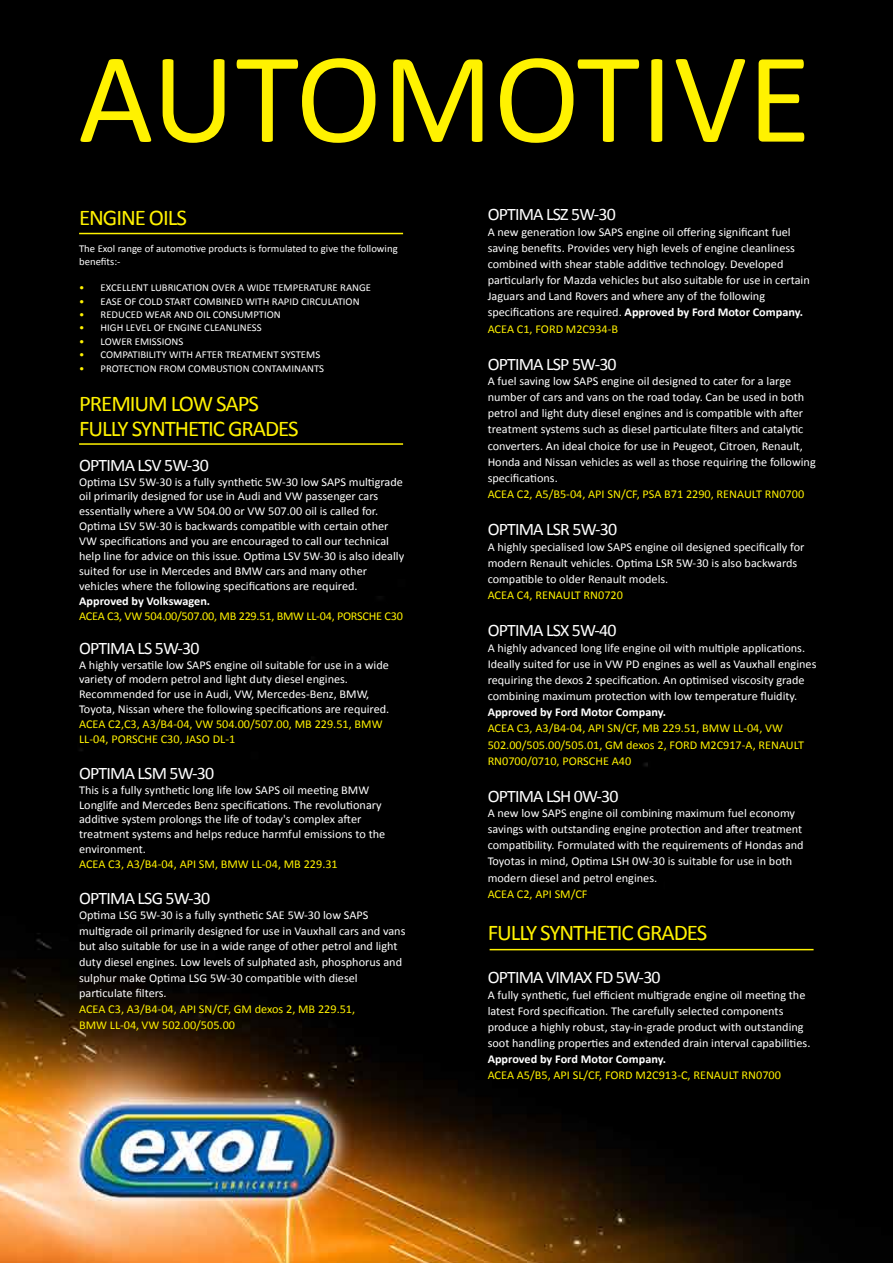
<style>
.page{position:relative;width:893px;height:1263px;background:#fff}
.page>*{position:absolute;margin:0;border:0;box-sizing:border-box;transform-origin:0 0}
.t1{font:130.05px "Calibri";letter-spacing:.005em;color:#fff200}
.t2{font:22.5px/25.3px "Calibri";letter-spacing:-.045em;color:#fff200}
.t3{font:17.55px "Calibri";letter-spacing:-.045em;color:#fff}
.t4{font:12px/16px "Calibri";color:#fff}
.t5{font:12px/16.4px "Calibri";color:#fff200}
.t6{font:700 12px "Calibri";color:#fff}
.t7{font:12px "Calibri";letter-spacing:-.02em;color:#fff200}
.t8{font:10.5px/13.4px "Calibri";color:#fff}
.s1{color:#fff200}
.s2{font-weight:700}
</style>
<div class="page">
<img style="left:0;top:1px;width:893px;height:1261px">
<hr style="left:79px;top:233px;width:324px;height:1px;background:#fff200">
<hr style="left:79px;top:443px;width:324px;height:2px;background:#fff200">
<hr style="left:490px;top:949px;width:324px;height:1px;background:#fff200">
<h1 class="t1" style="left:78px;top:18px;width:734px">AUTOMOTIVE</h1>
<h2 class="t2" style="left:79px;top:204px;width:109px">ENGINE OILS</h2>
<p class="t8" style="left:79px;top:241px;width:320px">The Exol range of automotive products is formulated to give the following benefits:-</p>
<p class="t8" style="left:79px;top:281px;width:294px"><span class="s1">•</span> EXCELLENT LUBRICATION OVER A WIDE TEMPERATURE RANGE</p>
<p class="t8" style="left:79px;top:294px;width:282px"><span class="s1">•</span> EASE OF COLD START COMBINED WITH RAPID CIRCULATION</p>
<p class="t8" style="left:79px;top:307px;width:203px"><span class="s1">•</span> REDUCED WEAR AND OIL CONSUMPTION</p>
<p class="t8" style="left:79px;top:321px;width:184px"><span class="s1">•</span> HIGH LEVEL OF ENGINE CLEANLINESS</p>
<p class="t8" style="left:79px;top:334px;width:106px"><span class="s1">•</span> LOWER EMISSIONS</p>
<p class="t8" style="left:79px;top:348px;width:243px"><span class="s1">•</span> COMPATIBILITY WITH AFTER TREATMENT SYSTEMS</p>
<p class="t8" style="left:79px;top:361px;width:247px"><span class="s1">•</span> PROTECTION FROM COMBUSTION CONTAMINANTS</p>
<h2 class="t2" style="left:79px;top:389px;width:221px">PREMIUM LOW SAPS<br>FULLY SYNTHETIC GRADES</h2>
<h3 class="t3" style="left:79px;top:454px;width:131px">OPTIMA LSV 5W-30</h3>
<p class="t4" style="left:79px;top:474px;width:327px;line-height:14.9px">Optima LSV 5W-30 is a fully synthetic 5W-30 low SAPS multigrade oil primarily designed for use in Audi and VW passenger cars essentially where a VW 504.00 or VW 507.00 oil is called for.<br>Optima LSV 5W-30 is backwards compatible with certain other VW specifications and you are encouraged to call our technical help line for advice on this issue. Optima LSV 5W-30 is also ideally suited for use in Mercedes and BMW cars and many other vehicles where the following specifications are required.</p>
<p class="t6" style="left:79px;top:593px;width:133px">Approved by Volkswagen.</p>
<p class="t7" style="left:79px;top:608px;width:325px">ACEA C3, VW 504.00/507.00, MB 229.51, BMW LL-04, PORSCHE C30</p>
<h3 class="t3" style="left:79px;top:637px;width:122px">OPTIMA LS 5W-30</h3>
<p class="t4" style="left:79px;top:656px;width:312px;line-height:14.9px">A highly versatile low SAPS engine oil suitable for use in a wide variety of modern petrol and light duty diesel engines.<br>Recommended for use in Audi, VW, Mercedes-Benz, BMW, Toyota, Nissan where the following specifications are required.</p>
<p class="t5" style="left:79px;top:716px;width:305px;line-height:15px">ACEA C2,C3, A3/B4-04, VW 504.00/507.00, MB 229.51, BMW<br>LL-04, PORSCHE C30, JASO DL-1</p>
<h3 class="t3" style="left:79px;top:762px;width:137px">OPTIMA LSM 5W-30</h3>
<p class="t4" style="left:79px;top:782px;width:308px;line-height:14.9px">This is a fully synthetic long life low SAPS oil meeting BMW Longlife and Mercedes Benz specifications. The revolutionary additive system prolongs the life of today's complex after treatment systems and helps reduce harmful emissions to the environment.</p>
<p class="t5" style="left:79px;top:855px;width:260px">ACEA C3, A3/B4-04, API SM, BMW LL-04, MB 229.31</p>
<h3 class="t3" style="left:79px;top:888px;width:133px">OPTIMA LSG 5W-30</h3>
<p class="t4" style="left:79px;top:907px;width:328px;line-height:15.6px">Optima LSG 5W-30 is a fully synthetic SAE 5W-30 low SAPS multigrade oil primarily designed for use in Vauxhall cars and vans but also suitable for use in a wide range of other petrol and light duty diesel engines. Low levels of sulphated ash, phosphorus and sulphur make Optima LSG 5W-30 compatible with diesel particulate filters.</p>
<p class="t5" style="left:79px;top:1000px;width:278px;line-height:15.8px">ACEA C3, A3/B4-04, API SN/CF, GM dexos 2, MB 229.51,<br>BMW LL-04, VW 502.00/505.00</p>
<h3 class="t3" style="left:488px;top:203px;width:130px">OPTIMA LSZ 5W-30</h3>
<p class="t4" style="left:488px;top:223px;width:324px">A new generation low SAPS engine oil offering significant fuel saving benefits. Provides very high levels of engine cleanliness combined with shear stable additive technology. Developed particularly for Mazda vehicles but also suitable for use in certain Jaguars and Land Rovers and where any of the following specifications are required. <span class="s2">Approved by Ford Motor Company.<br></span><span class="s1">ACEA C1, FORD M2C934-B</span></p>
<h3 class="t3" style="left:488px;top:353px;width:131px">OPTIMA LSP 5W-30</h3>
<p class="t4" style="left:488px;top:373px;width:330px">A fuel saving low SAPS engine oil designed to cater for a large number of cars and vans on the road today. Can be used in both petrol and light duty diesel engines and is compatible with after treatment systems such as diesel particulate filters and catalytic converters. An ideal choice for use in Peugeot, Citroen, Renault, Honda and Nissan vehicles as well as those requiring the following specifications.</p>
<p class="t5" style="left:488px;top:485px;width:318px">ACEA C2, A5/B5-04, API SN/CF, PSA B71 2290, RENAULT RN0700</p>
<h3 class="t3" style="left:488px;top:518px;width:131px">OPTIMA LSR 5W-30</h3>
<p class="t4" style="left:488px;top:538px;width:318px">A highly specialised low SAPS engine oil designed specifically for modern Renault vehicles. Optima LSR 5W-30 is also backwards compatible to older Renault models.</p>
<p class="t5" style="left:488px;top:586px;width:137px">ACEA C4, RENAULT RN0720</p>
<h3 class="t3" style="left:488px;top:619px;width:130px">OPTIMA LSX 5W-40</h3>
<p class="t4" style="left:488px;top:639px;width:330px">A highly advanced long life engine oil with multiple applications.<br>Ideally suited for use in VW PD engines as well as Vauxhall engines requiring the dexos 2 specification. An optimised viscosity grade combining maximum protection with low temperature fluidity.</p>
<p class="t6" style="left:488px;top:704px;width:180px">Approved by Ford Motor Company.</p>
<p class="t5" style="left:488px;top:719px;width:318px">ACEA C3, A3/B4-04, API SN/CF, MB 229.51, BMW LL-04, VW<br>502.00/505.00/505.01, GM dexos 2, FORD M2C917-A, RENAULT<br>RN0700/0710, PORSCHE A40</p>
<h3 class="t3" style="left:488px;top:785px;width:132px">OPTIMA LSH 0W-30</h3>
<p class="t4" style="left:488px;top:805px;width:318px">A new low SAPS engine oil combining maximum fuel economy savings with outstanding engine protection and after treatment compatibility. Formulated with the requirements of Hondas and Toyotas in mind, Optima LSH 0W-30 is suitable for use in both modern diesel and petrol engines.</p>
<p class="t5" style="left:488px;top:885px;width:101px">ACEA C2, API SM/CF</p>
<h2 class="t2" style="left:488px;top:918px;width:221px">FULLY SYNTHETIC GRADES</h2>
<h3 class="t3" style="left:488px;top:966px;width:175px">OPTIMA VIMAX FD 5W-30</h3>
<p class="t4" style="left:488px;top:986px;width:324px">A fully synthetic, fuel efficient multigrade engine oil meeting the latest Ford specification. The carefully selected components produce a highly robust, stay-in-grade product with outstanding soot handling properties and extended drain interval capabilities.</p>
<p class="t6" style="left:488px;top:1052px;width:180px">Approved by Ford Motor Company.</p>
<p class="t5" style="left:488px;top:1066px;width:295px">ACEA A5/B5, API SL/CF, FORD M2C913-C, RENAULT RN0700</p>
</div>
